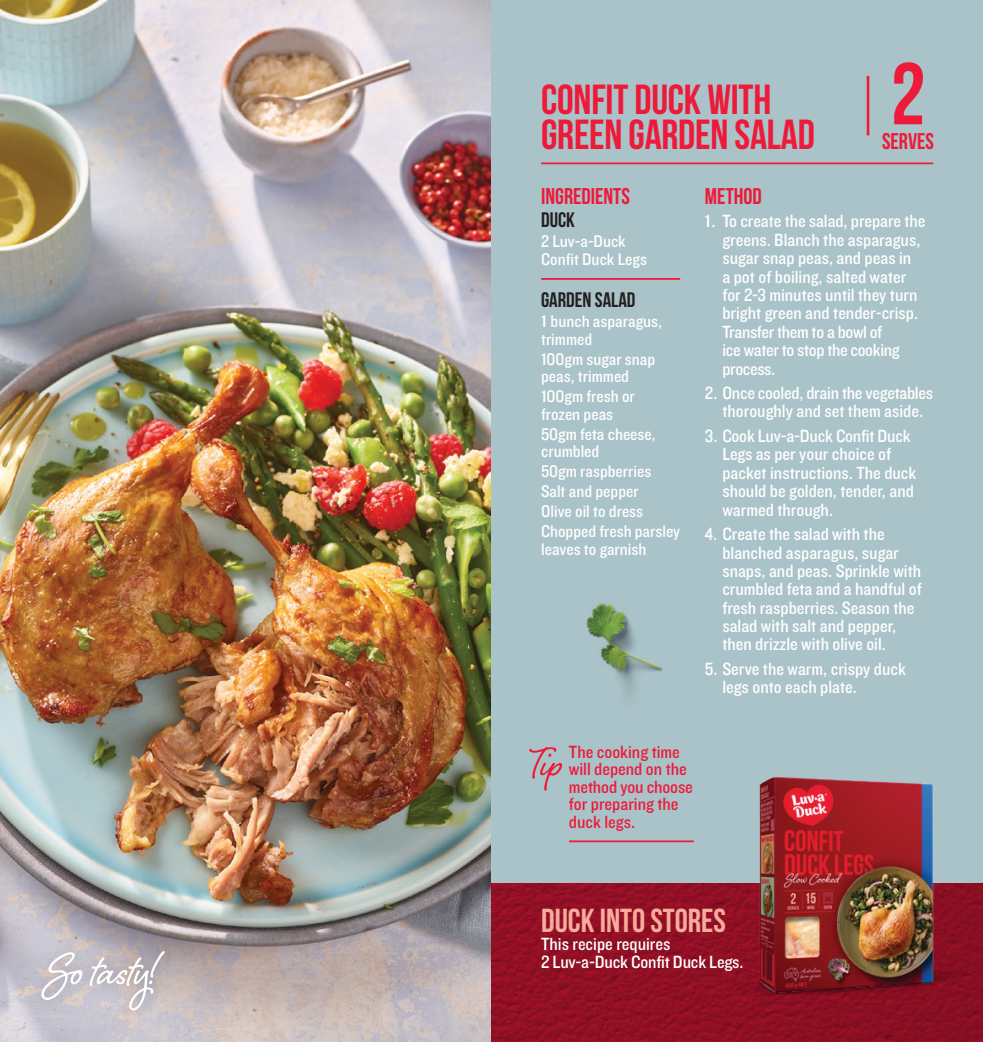
<style>
.page{position:relative;width:983px;height:1042px;background:#fff}
.page>*{position:absolute;margin:0;border:0;box-sizing:border-box;transform-origin:0 0}
.t1{font:57.75px "Shelby";color:#fff}
.t2{font:51.62px "Shelby";color:#ed1a3a}
.t3{font:42px/35px "Bebas Neue";letter-spacing:-.005em;color:#ed1a3a}
.t4{font:33.25px "Bebas Neue";color:#f8aa9c}
.t5{font:700 22.75px "Bebas Neue";color:#ed1a3a}
.t6{font:700 21px "Bebas Neue";color:#231f20}
.t7{font:18.38px/18.4px "Knockout HTF30 Junior Welterwt";color:#fff}
.t8{font:18.38px/17.5px "Knockout HTF30 Junior Welterwt";color:#ed1a3a}
.t9{font:17.5px/17.5px "Knockout HTF30 Junior Welterwt";color:#fff}
.s1{font-family:"Knockout 31 Junior Middlewt"}
</style>
<div class="page">
<img style="left:0;top:0;width:491px;height:1042px">
<div style="left:25px;top:936px;width:154px;height:90px;background:#231f20;opacity:.35"></div>
<div style="left:491px;top:0;width:491px;height:1042px;background:#aac3c8"></div>
<img style="left:491px;top:883px;width:491px;height:159px">
<hr style="left:866px;top:76px;width:3px;height:59px;background:#ed1a3a">
<hr style="left:541px;top:278px;width:139px;height:2px;background:#ed1a3a">
<hr style="left:541px;top:162px;width:392px;height:2px;background:#ed1a3a">
<hr style="left:569px;top:840px;width:124px;height:2px;background:#ed1a3a">
<img style="left:601px;top:607px;width:62px;height:87px">
<img style="left:586px;top:603px;width:27px;height:46px">
<img style="left:729px;top:776px;width:253px;height:239px">
<h1 class="t1" style="left:48px;top:930px;width:109px">So tasty!</h1>
<h3 class="t3" style="left:541px;top:81px;width:385px">CONFIT DUCK WITH<br>GREEN GARDEN SALAD <sup>2</sup></h3>
<p class="t5" style="left:881px;top:128px;width:54px">SERVES</p>
<p class="t5" style="left:541px;top:184px;width:90px">INGREDIENTS</p>
<p class="t6" style="left:541px;top:209px;width:35px">DUCK</p>
<p class="t9" style="left:541px;top:233px;width:107px">2 Luv-a-Duck<br>Confit Duck Legs</p>
<p class="t6" style="left:541px;top:288px;width:96px">GARDEN SALAD</p>
<p class="t9" style="left:541px;top:313px;width:122px"><span class="s1">1</span> bunch asparagus, trimmed</p>
<p class="t9" style="left:541px;top:351px;width:115px"><span class="s1">1</span>00gm sugar snap peas, trimmed</p>
<p class="t9" style="left:541px;top:388px;width:95px"><span class="s1">1</span>00gm fresh or frozen peas</p>
<p class="t9" style="left:541px;top:426px;width:116px">50gm feta cheese, crumbled</p>
<p class="t9" style="left:541px;top:462px;width:140px;line-height:19.9px">50gm raspberries<br>Salt and pepper<br>Olive oil to dress<br>Chopped fresh parsley</p>
<p class="t9" style="left:541px;top:541px;width:107px">leaves to garnish</p>
<p class="t5" style="left:704px;top:184px;width:58px">METHOD</p>
<p class="t7" style="left:722px;top:213px;width:204px;text-indent:-17px"><span class="s1">1</span>. To create the salad, prepare the greens. Blanch the asparagus, sugar snap peas, and peas in<br>a pot of boiling, salted water for 2-3 minutes until they turn bright green and tender-crisp.<br>Transfer them to a bowl of<br>ice water to stop the cooking process.</p>
<p class="t7" style="left:704px;top:384px;width:230px;text-align:center">2. Once cooled, drain the vegetables thoroughly and set them aside.</p>
<p class="t7" style="left:722px;top:427px;width:195px;text-indent:-17px">3. Cook Luv-a-Duck Confit Duck<br>Legs as per your choice of packet instructions. The duck should be golden, tender, and warmed through.</p>
<p class="t7" style="left:722px;top:525px;width:201px;text-indent:-17px">4. Create the salad with the blanched asparagus, sugar snaps, and peas. Sprinkle with crumbled feta and a handful of fresh raspberries. Season the salad with salt and pepper, then drizzle with olive oil.</p>
<p class="t7" style="left:722px;top:660px;width:185px;text-indent:-17px">5. Serve the warm, crispy duck legs onto each plate.</p>
<p class="t8" style="left:568px;top:743px;width:125px">The cooking time will depend on the method you choose for preparing the duck legs.</p>
<h2 class="t2" style="left:530px;top:727px;width:34px">Tip</h2>
<h3 class="t4" style="left:541px;top:902px;width:186px">DUCK INTO STORES</h3>
<p class="t7" style="left:541px;top:935px;width:204px">This recipe requires<br>2 Luv-a-Duck Confit Duck Legs.</p>
</div>
